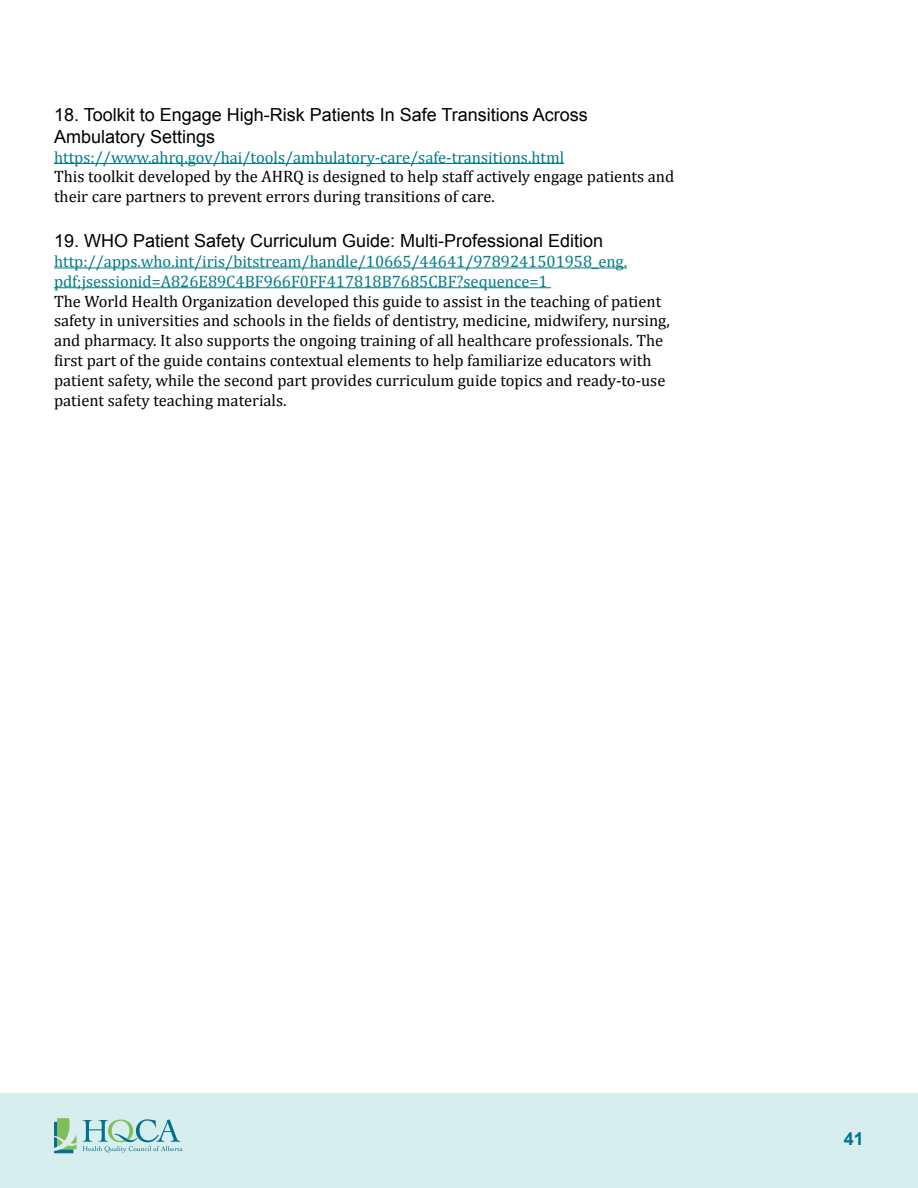
<style>
.page{position:relative;width:918px;height:1188px;background:#fff}
.page>*{position:absolute;margin:0;border:0;box-sizing:border-box;transform-origin:0 0}
.t1{font:18px/21.6px "Arial";color:#000}
.t2{font:700 18px "Arial";color:#007192}
.t3{font:16.5px/19.8px "Cambria";color:#000}
.t4{font:16.5px/19.8px "Cambria";color:#007c86}
</style>
<div class="page">
<div style="left:0;top:1094px;width:918px;height:94px;background:#d6eeee"></div>
<svg style="left:54px;top:1118px;width:129px;height:35px"></svg>
<hr style="left:54px;top:267px;width:573px;height:1px;background:#007c86">
<hr style="left:54px;top:287px;width:497px;height:1px;background:#007c86">
<hr style="left:54px;top:163px;width:510px;height:1px;background:#007c86">
<p class="t1" style="left:54px;top:104px;width:535px">18. Toolkit to Engage High-Risk Patients In Safe Transitions Across<br>Ambulatory Settings</p>
<p class="t4" style="left:54px;top:147px;width:512px">https://www.ahrq.gov/hai/tools/ambulatory-care/safe-transitions.html</p>
<p class="t3" style="left:54px;top:167px;width:622px">This toolkit developed by the AHRQ is designed to help staff actively engage patients and their care partners to prevent errors during transitions of care.</p>
<p class="t1" style="left:54px;top:230px;width:551px">19. WHO Patient Safety Curriculum Guide: Multi-Professional Edition</p>
<p class="t4" style="left:54px;top:251px;width:575px">http://apps.who.int/iris/bitstream/handle/10665/44641/9789241501958_eng. pdf;jsessionid=A826E89C4BF966F0FF417818B7685CBF?sequence=1</p>
<p class="t3" style="left:54px;top:291px;width:617px">The World Health Organization developed this guide to assist in the teaching of patient safety in universities and schools in the fields of dentistry, medicine, midwifery, nursing, and pharmacy. It also supports the ongoing training of all healthcare professionals. The first part of the guide contains contextual elements to help familiarize educators with patient safety, while the second part provides curriculum guide topics and ready-to-use patient safety teaching materials.</p>
<p class="t2" style="left:844px;top:1127px;width:22px">41</p>
</div>
